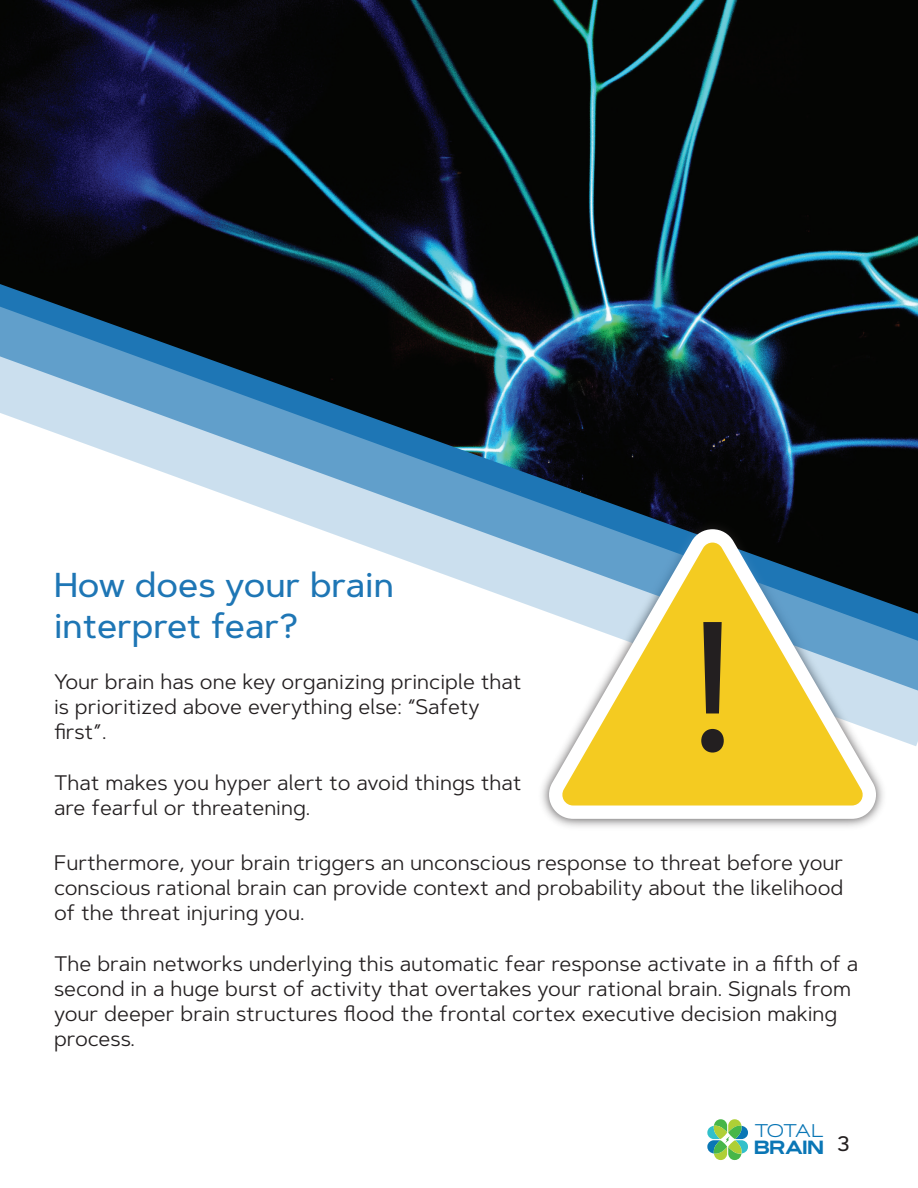
<style>
.page{position:relative;width:918px;height:1188px;background:#fff}
.page>*{position:absolute;margin:0;border:0;box-sizing:border-box;transform-origin:0 0}
.t1{font:190.5px "Myriad Pro";color:#231f20}
.t2{font:500 34.5px/41.4px "Artegra Sans";color:#1e76b5}
.t3{font:21px/25.2px "Artegra Sans";color:#231f20}
.t4{font:500 21px "Artegra Sans";color:#231f20}
.t5{font:700 19.05px "Artegra Sans Extended";color:#0a76b5}
.t6{font:18.45px "Artegra Sans Extended";letter-spacing:-.075em;color:#0a76b5}
</style>
<div class="page">
<svg style="left:707px;top:1119px;width:41px;height:41px"></svg>
<img style="left:0;top:0;width:918px;height:614px">
<img style="left:535px;top:515px;width:355px;height:312px">
<svg style="left:548px;top:529px;width:329px;height:290px"></svg>
<p class="t2" style="left:54px;top:564px;width:341px">How does your brain interpret fear?</p>
<p class="t3" style="left:54px;top:668px;width:469px">Your brain has one key organizing principle that is prioritized above everything else: “Safety first”.</p>
<p class="t3" style="left:54px;top:769px;width:469px">That makes you hyper alert to avoid things that are fearful or threatening.</p>
<p class="t3" style="left:54px;top:850px;width:791px;text-align:justify">Furthermore, your brain triggers an unconscious response to threat before your conscious rational brain can provide context and probability about the likelihood of the threat injuring you.</p>
<p class="t3" style="left:54px;top:950px;width:806px">The brain networks underlying this automatic fear response activate in a fifth of a second in a huge burst of activity that overtakes your rational brain. Signals from your deeper brain structures flood the frontal cortex executive decision making process.</p>
<p class="t1" style="left:691px;top:569px;width:45px">!</p>
<p class="t6" style="left:754px;top:1118px;width:71px">TOTAL</p>
<p class="t5" style="left:754px;top:1133px;width:71px">BRAIN</p>
<p class="t4" style="left:837px;top:1129px;width:14px">3</p>
</div>
